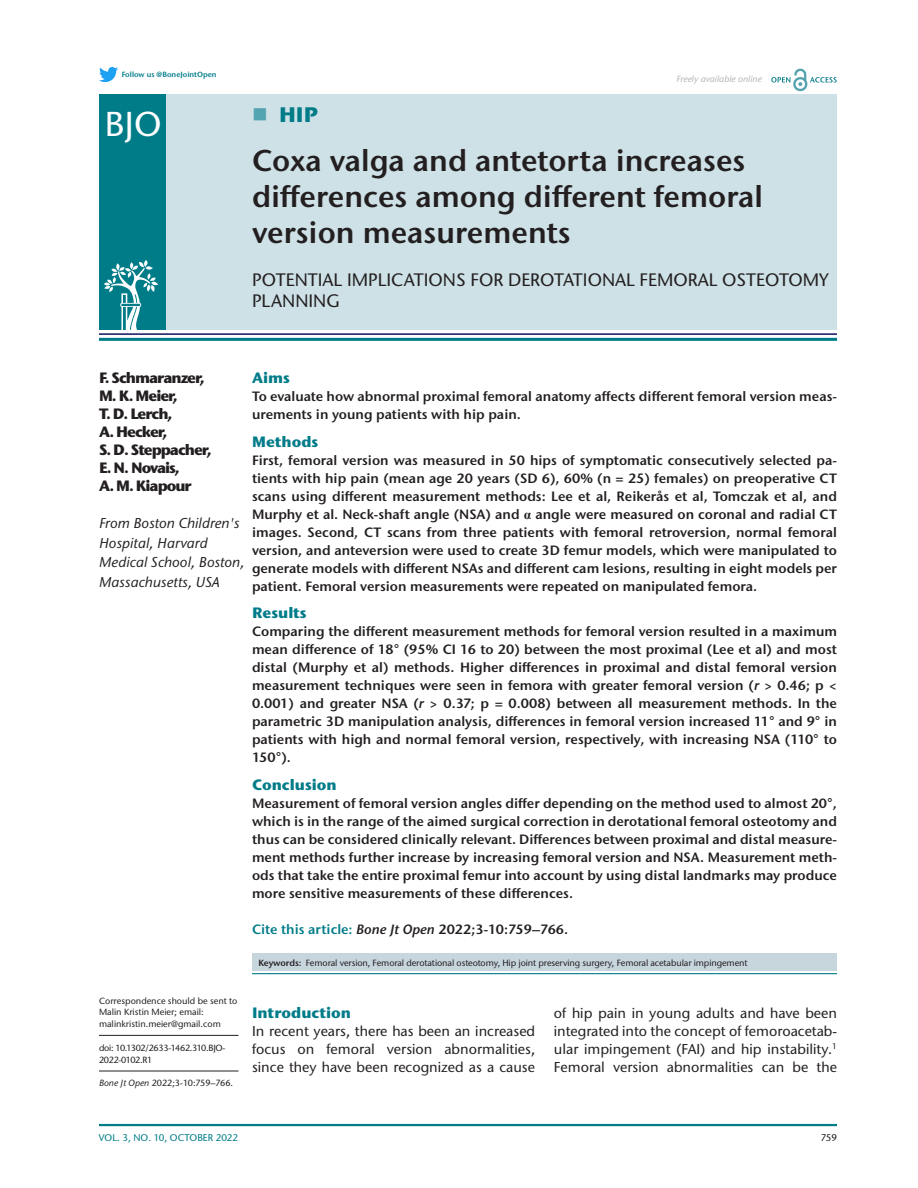
<style>
.page{position:relative;width:918px;height:1188px;background:#fff}
.page>*{position:absolute;margin:0;border:0;box-sizing:border-box;transform-origin:0 0}
.t1{font:500 34.5px "Stone Sans ITC Pro";color:#fff}
.t2{font:600 30px/36px "Stone Sans ITC Pro";color:#231f20}
.t3{font:700 21px "Stone Sans ITC Pro";color:#007c89}
.t4{font:500 18px/21px "Stone Sans ITC Pro";color:#231f20}
.t5{font:700 15px/18px "Stone Sans ITC Pro";letter-spacing:-.07em;color:#231f20}
.t6{font:700 15px "Stone Sans ITC Pro";color:#007c89}
.t7{font:500 14.25px/18px "Stone Sans ITC Pro";color:#231f20;text-align:justify}
.t8{font:italic 500 14.25px/19.5px "Stone Sans ITC Pro";color:#231f20}
.t9{font:600 13.5px/18px "Stone Sans ITC Pro";color:#231f20;text-align:justify}
.t10{font:500 9.75px "Stone Sans ITC Pro";color:#007c89}
.t11{font:500 9.75px "Stone Sans ITC Pro";color:#231f20}
.t12{font:500 9px/12px "Stone Sans ITC Pro";letter-spacing:-.01em;color:#231f20}
.t13{font:500 9px/12px "Stone Sans ITC Pro";letter-spacing:-.03em;color:#231f20}
.t14{font:italic 500 9px "Stone Sans ITC Pro";color:#b2b3b7}
.t15{font:600 7.5px "Stone Sans ITC Pro";color:#007c89}
.s1{font-style:italic}
.s2{font-family:"Times New Roman";font-weight:700}
.s3{color:#007c89}
.s4{font-weight:600}
</style>
<div class="page">
<hr style="left:99px;top:1124px;width:738px;height:2px;background:#007c89">
<img style="left:99px;top:67px;width:18px;height:15px">
<svg style="left:771px;top:69px;width:66px;height:22px"></svg>
<div style="left:252px;top:953px;width:585px;height:18px;background:#c7d5dd"></div>
<hr style="left:99px;top:333px;width:738px;height:2px;background:#11125f">
<hr style="left:99px;top:338px;width:738px;height:3px;background:#007c89">
<div style="left:99px;top:94px;width:738px;height:236px;background:#cee1e6"></div>
<div style="left:99px;top:95px;width:66px;height:235px;background:#007c89"></div>
<svg style="left:104px;top:260px;width:54px;height:70px"></svg>
<hr style="left:99px;top:1035px;width:139px;height:1px;background:#231f20">
<hr style="left:99px;top:1071px;width:139px;height:1px;background:#231f20">
<hr style="left:252px;top:973px;width:585px;height:1px;background:#007c89">
<p class="t15" style="left:122px;top:70px;width:97px">Follow us @BoneJointOpen</p>
<h1 class="t1" style="left:105px;top:103px;width:58px">BJO</h1>
<p class="t14" style="left:676px;top:73px;width:87px">Freely available online</p>
<h3 class="t3" style="left:279px;top:101px;width:40px">HIP</h3>
<h2 class="t2" style="left:252px;top:142px;width:513px">Coxa valga and antetorta increases differences among different femoral version measurements</h2>
<h3 class="t4" style="left:252px;top:269px;width:578px">POTENTIAL IMPLICATIONS FOR DEROTATIONAL FEMORAL OSTEOTOMY<br>PLANNING</h3>
<p class="t5" style="left:99px;top:369px;width:114px">F. Schmaranzer,<br>M. K. Meier,<br>T. D. Lerch,<br>A. Hecker,<br>S. D. Steppacher,<br>E. N. Novais,<br>A. M. Kiapour</p>
<p class="t8" style="left:99px;top:514px;width:147px">From Boston Children's<br>Hospital, Harvard<br>Medical School, Boston,<br>Massachusetts, USA</p>
<p class="t12" style="left:99px;top:994px;width:140px">Correspondence should be sent to<br>Malin Kristin Meier; email: malinkristin.meier@gmail.com</p>
<p class="t13" style="left:99px;top:1042px;width:128px">doi: 10.1302/2633-1462.310.BJO-<br>2022-0102.R1</p>
<p class="t12" style="left:99px;top:1077px;width:136px"><span class="s1">Bone Jt Open</span> 2022;3-10:759–766.</p>
<p class="t6" style="left:252px;top:368px;width:39px">Aims</p>
<p class="t9" style="left:252px;top:387px;width:587px">To evaluate how abnormal proximal femoral anatomy affects different femoral version meas&shy;urements in young patients with hip pain.</p>
<p class="t6" style="left:252px;top:432px;width:68px">Methods</p>
<p class="t9" style="left:252px;top:451px;width:587px">First, femoral version was measured in 50 hips of symptomatic consecutively selected pa&shy;tients with hip pain (mean age 20 years (SD 6), 60% (n = 25) females) on preoperative CT scans using different measurement methods: Lee et al, Reikerås et al, Tomczak et al, and Murphy et al. Neck-shaft angle (NSA) and <span class="s2">α</span> angle were measured on coronal and radial CT images. Second, CT scans from three patients with femoral retroversion, normal femoral version, and anteversion were used to create 3D femur models, which were manipulated to generate models with different NSAs and different cam lesions, resulting in eight models per patient. Femoral version measurements were repeated on manipulated femora.</p>
<p class="t6" style="left:252px;top:603px;width:56px">Results</p>
<p class="t9" style="left:252px;top:623px;width:587px">Comparing the different measurement methods for femoral version resulted in a maximum mean difference of 18° (95% CI 16 to 20) between the most proximal (Lee et al) and most distal (Murphy et al) methods. Higher differences in proximal and distal femoral version measurement techniques were seen in femora with greater femoral version (<span class="s1">r</span> &gt; 0.46; p &lt; 0.001) and greater NSA (<span class="s1">r</span> &gt; 0.37; p = 0.008) between all measurement methods. In the parametric 3D manipulation analysis, differences in femoral version increased 11° and 9° in patients with high and normal femoral version, respectively, with increasing NSA (110° to 150°).</p>
<p class="t6" style="left:252px;top:775px;width:86px">Conclusion</p>
<p class="t9" style="left:252px;top:794px;width:587px">Measurement of femoral version angles differ depending on the method used to almost 20°, which is in the range of the aimed surgical correction in derotational femoral osteotomy and thus can be considered clinically relevant. Differences between proximal and distal measure&shy;ment methods further increase by increasing femoral version and NSA. Measurement meth&shy;ods that take the entire proximal femur into account by using distal landmarks may produce more sensitive measurements of these differences.</p>
<p class="t9" style="left:252px;top:920px;width:318px"><span class="s3">Cite this article:</span> <span class="s1">Bone Jt Open</span> 2022;3-10:759–766.</p>
<p class="t12" style="left:258px;top:956px;width:491px"><span class="s4">Keywords:</span> Femoral version, Femoral derotational osteotomy, Hip joint preserving surgery, Femoral acetabular impingement</p>
<p class="t6" style="left:252px;top:1003px;width:100px">Introduction</p>
<p class="t7" style="left:252px;top:1022px;width:285px">In recent years, there has been an increased focus on femoral version abnormalities, since they have been recognized as a cause</p>
<p class="t7" style="left:554px;top:1004px;width:285px">of hip pain in young adults and have been integrated into the concept of femoroacetab&shy;ular impingement (FAI) and hip instability.<sup>1<br></sup>Femoral version abnormalities can be the</p>
<p class="t10" style="left:99px;top:1132px;width:141px">VOL. 3, NO. 10, OCTOBER 2022</p>
<p class="t11" style="left:821px;top:1132px;width:18px">759</p>
</div>
